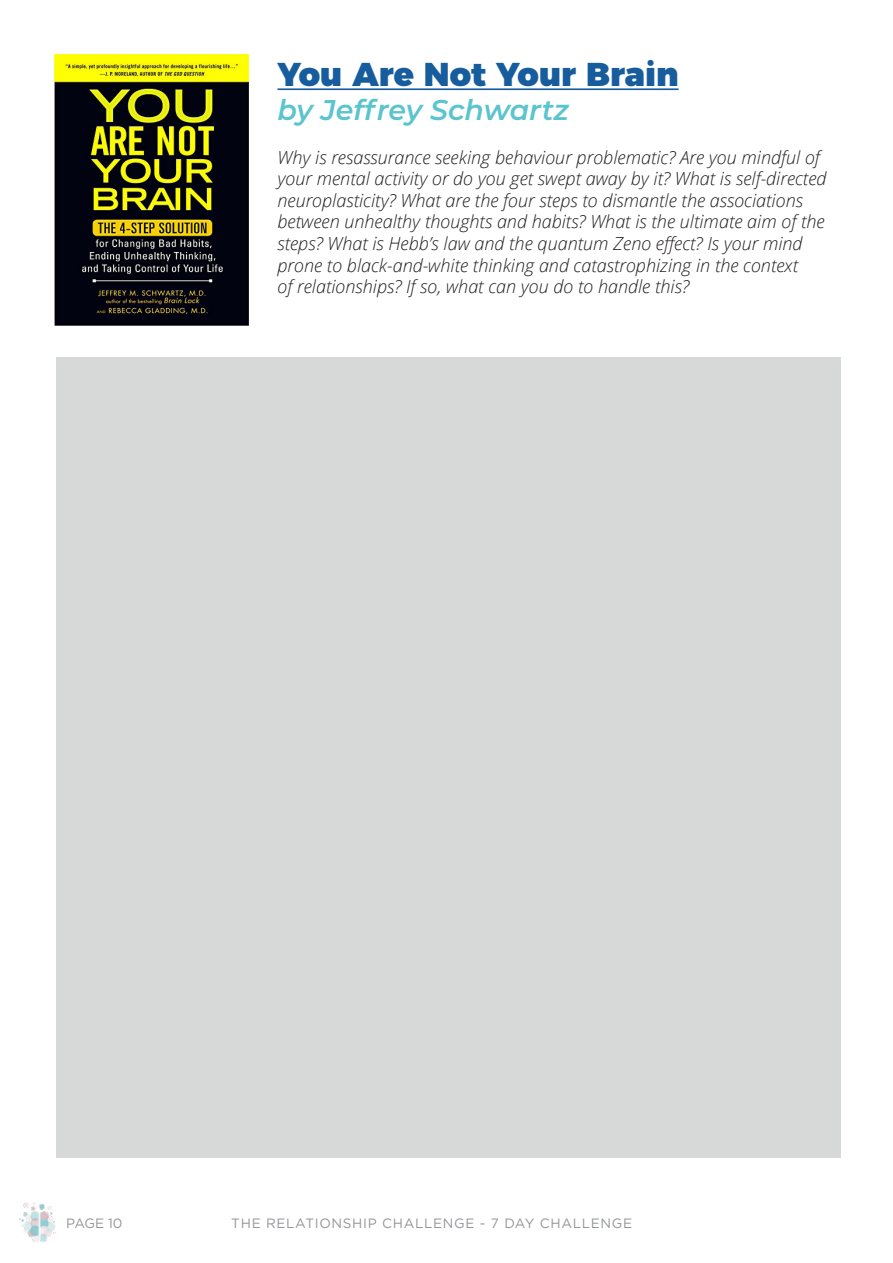
<style>
.page{position:relative;width:893px;height:1263px;background:#fff}
.page>*{position:absolute;margin:0;border:0;box-sizing:border-box;transform-origin:0 0}
.t1{font:900 33px "Montserrat";color:#175d9e}
.t2{font:italic 600 28.5px "Montserrat";color:#5ac4cf}
.t3{font:italic 300 18px/21.6px "Open Sans";color:#231f20}
.t4{font:13.5px "Gotham";letter-spacing:.05em;color:#939598}
</style>
<div class="page">
<img style="left:19px;top:1202px;width:37px;height:41px">
<img style="left:54px;top:54px;width:195px;height:272px">
<hr style="left:277px;top:88px;width:402px;height:2px;background:#175d9e">
<div style="left:56px;top:357px;width:785px;height:800px;background:#d7d9d9"></div>
<p class="t1" style="left:277px;top:46px;width:403px">You Are Not Your Brain</p>
<p class="t2" style="left:277px;top:90px;width:293px">by Jeffrey Schwartz</p>
<p class="t3" style="left:277px;top:146px;width:550px">Why is resassurance seeking behaviour problematic? Are you mindful of your mental activity or do you get swept away by it? What is self-directed neuroplasticity? What are the four steps to dismantle the associations between unhealthy thoughts and habits? What is the ultimate aim of the steps? What is Hebb’s law and the quantum Zeno effect? Is your mind prone to black-and-white thinking and catastrophizing in the context</p>
<p class="t3" style="left:277px;top:275px;width:413px">of relationships? If so, what can you do to handle this?</p>
<p class="t4" style="left:66px;top:1214px;width:58px">PAGE 10</p>
<p class="t4" style="left:231px;top:1214px;width:402px">THE RELATIONSHIP CHALLENGE - 7 DAY CHALLENGE</p>
</div>
